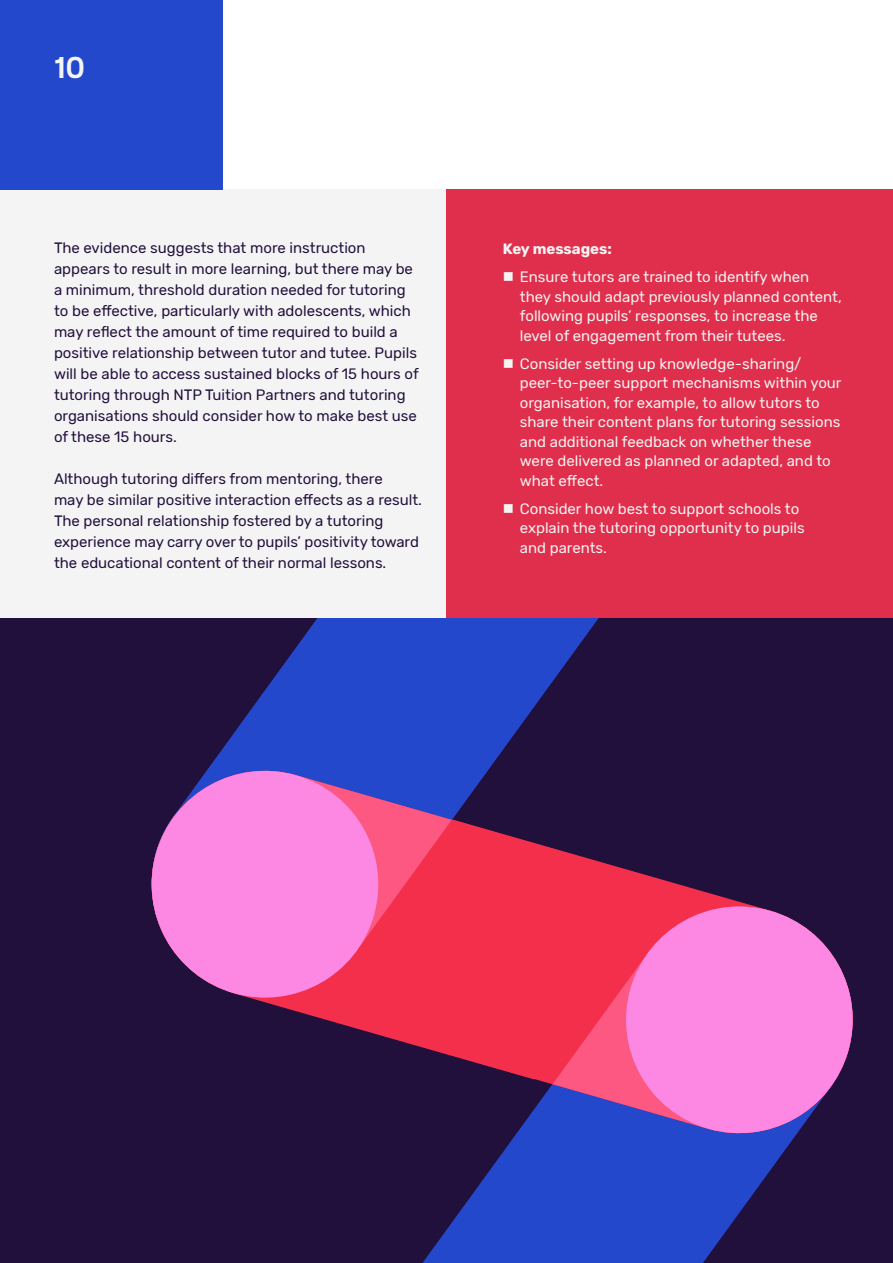
<style>
.page{position:relative;width:893px;height:1263px;background:#fff}
.page>*{position:absolute;margin:0;border:0;box-sizing:border-box;transform-origin:0 0}
.t1{font:600 30px "Roobert";color:#f4f4f4}
.t2{font:15px/21px "Rubik";color:#210f3c}
.t3{font:15px/19.5px "Rubik";color:#f4f4f4}
.t4{font:700 15px "Rubik";color:#f4f4f4}
</style>
<div class="page">
<div style="left:0;top:189px;width:893px;height:948px;background:#f4f4f4"></div>
<div style="left:0;top:0;width:223px;height:189px;background:#2348cc"></div>
<div style="left:0;top:618px;width:893px;height:645px;background:#210f3c"></div>
<svg style="left:422px;top:1146px;width:366px;height:117px;fill:#2348cc"></svg>
<svg style="left:811px;top:932px;width:42px;height:182px;fill:#fd88e4"></svg>
<svg style="left:292px;top:875px;width:420px;height:271px;fill:#f42f4c"></svg>
<div style="left:391px;top:875px;width:61px;height:129px;background:#f42f4c"></div>
<svg style="left:613px;top:894px;width:198px;height:252px"></svg>
<svg style="left:151px;top:875px;width:240px;height:135px;fill:#fd88e4"></svg>
<svg style="left:218px;top:618px;width:428px;height:257px"></svg>
<svg style="left:151px;top:755px;width:242px;height:120px"></svg>
<div style="left:446px;top:190px;width:447px;height:428px;background:#e02f4c"></div>
<h1 class="t1" style="left:54px;top:44px;width:32px">10</h1>
<p class="t2" style="left:54px;top:237px;width:366px">The evidence suggests that more instruction appears to result in more learning, but there may be a minimum, threshold duration needed for tutoring to be effective, particularly with adolescents, which may reflect the amount of time required to build a positive relationship between tutor and tutee. Pupils will be able to access sustained blocks of 15 hours of tutoring through NTP Tuition Partners and tutoring organisations should consider how to make best use of these 15 hours.</p>
<p class="t2" style="left:54px;top:468px;width:370px">Although tutoring differs from mentoring, there<br>may be similar positive interaction effects as a result.<br>The personal relationship fostered by a tutoring experience may carry over to pupils’ positivity toward the educational content of their normal lessons.</p>
<p class="t4" style="left:503px;top:240px;width:111px">Key messages:</p>
<p class="t3" style="left:520px;top:268px;width:323px">Ensure tutors are trained to identify when they should adapt previously planned content, following pupils’ responses, to increase the level of engagement from their tutees.</p>
<p class="t3" style="left:520px;top:354px;width:323px">Consider setting up knowledge-sharing/ peer-to-peer support mechanisms within your organisation, for example, to allow tutors to share their content plans for tutoring sessions and additional feedback on whether these were delivered as planned or adapted, and to what effect.</p>
<p class="t3" style="left:520px;top:499px;width:286px">Consider how best to support schools to explain the tutoring opportunity to pupils and parents.</p>
</div>
